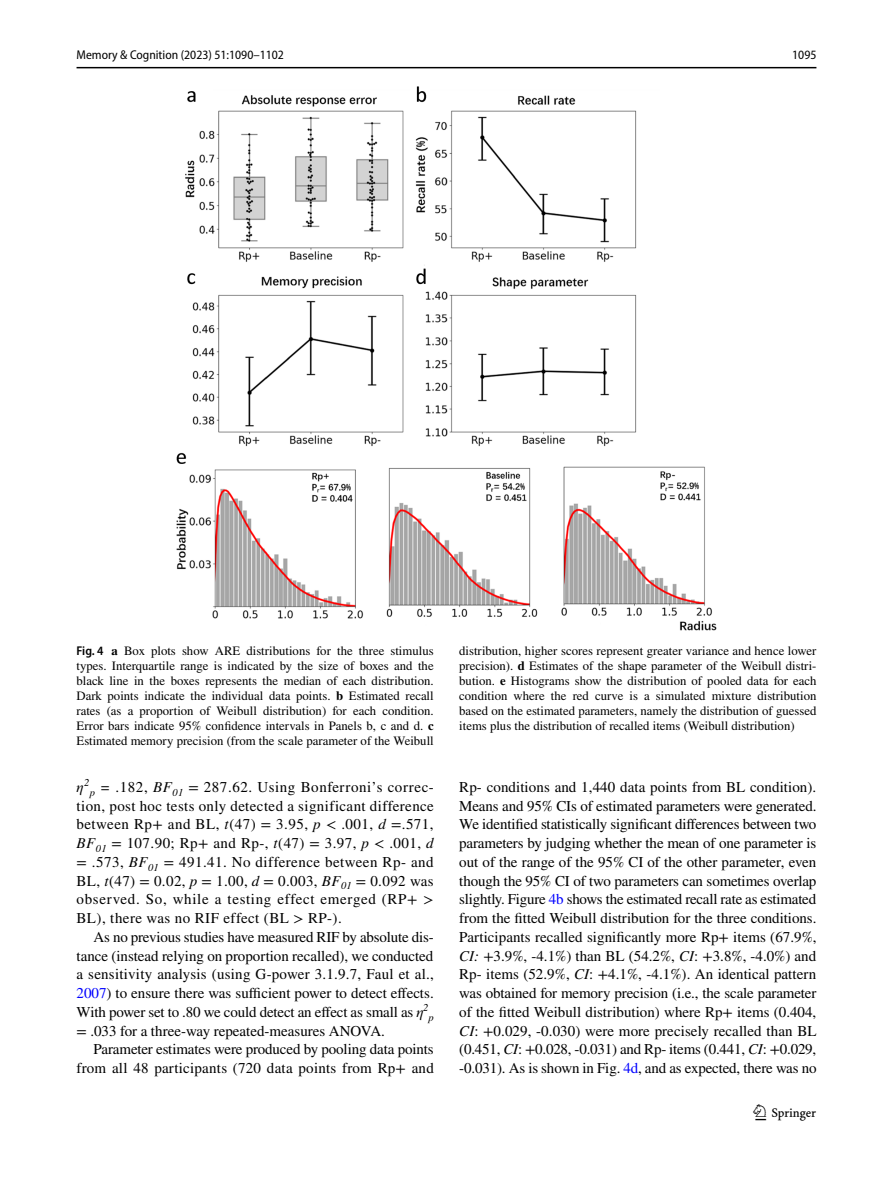
<style>
.page{position:relative;width:893px;height:1187px;background:#fff}
.page>*{position:absolute;margin:0;border:0;box-sizing:border-box;transform-origin:0 0}
.t1{font:22.5px "Springnew Regular 2";color:#000}
.t2{font:15px/18.8px "STIX";letter-spacing:-.01em;color:#000;text-align:justify}
.t3{font:15px "STIX";letter-spacing:.015em;color:#000}
.t4{font:12.75px/15px "STIX";color:#000;text-align:justify}
.t5{font:semi-condensed 12.75px "Myriad Pro";color:#000}
.t6{font:italic 10.5px "STIX";color:#000}
.s1{font-family:"Myriad Pro";font-weight:600;font-stretch:semi-condensed}
.s2{font-weight:700}
.s3{font-style:italic}
.s4{color:#00f}
</style>
<div class="page">
<hr style="left:77px;top:67px;width:739px;height:1px;background:#000">
<img style="left:176px;top:87px;width:540px;height:544px">
<p class="t5" style="left:77px;top:48px;width:209px">Memory &amp; Cognition (2023) 51:1090–1102</p>
<p class="t5" style="left:792px;top:48px;width:26px">1095</p>
<p class="t4" style="left:77px;top:644px;width:359px"><span class="s1">Fig. 4</span> <span class="s2">a</span> Box plots show ARE distributions for the three stimulus types. Interquartile range is indicated by the size of boxes and the black line in the boxes represents the median of each distribution.<br>Dark points indicate the individual data points. <span class="s2">b</span> Estimated recall rates (as a proportion of Weibull distribution) for each condition.<br>Error bars indicate 95% confidence intervals in Panels b, c and d. <span class="s2">c </span>Estimated memory precision (from the scale parameter of the Weibull</p>
<p class="t4" style="left:459px;top:644px;width:359px">distribution, higher scores represent greater variance and hence lower precision). <span class="s2">d</span> Estimates of the shape parameter of the Weibull distri&shy;bution. <span class="s2">e</span> Histograms show the distribution of pooled data for each condition where the red curve is a simulated mixture distribution based on the estimated parameters, namely the distribution of guessed items plus the distribution of recalled items (Weibull distribution)</p>
<p class="t2" style="left:77px;top:778px;width:359px"><span class="s3">η</span><sup>2</sup><sub>p</sub> <span class="s3">=</span> .182, <span class="s3">BF</span><sub>01</sub> = 287.62. Using Bonferroni’s correc&shy;tion, post hoc tests only detected a significant difference between Rp+ and BL, <span class="s3">t</span>(47) = 3.95, <span class="s3">p</span> &lt; .001, <span class="s3">d</span> =.571, <span class="s3">BF</span><sub>01</sub> = 107.90; Rp+ and Rp-, <span class="s3">t</span>(47) = 3.97, <span class="s3">p</span> &lt; .001, <span class="s3">d </span>= .573, <span class="s3">BF</span><sub>01</sub> = 491.41. No difference between Rp- and BL, <span class="s3">t</span>(47) = 0.02, <span class="s3">p</span> = 1.00, <span class="s3">d</span> = 0.003, <span class="s3">BF</span><sub>01</sub> = 0.092 was observed. So, while a testing effect emerged (RP+ &gt; BL), there was no RIF effect (BL &gt; RP-).</p>
<p class="t2" style="left:77px;top:928px;width:359px;text-indent:17px">As no previous studies have measured RIF by absolute dis&shy;tance (instead relying on proportion recalled), we conducted a sensitivity analysis (using G-power 3.1.9.7, Faul et al., <span class="s4">2007</span>) to ensure there was sufficient power to detect effects.<br>With power set to .80 we could detect an effect as small as <span class="s3">η</span><sup>2</sup></p>
<p class="t6" style="left:428px;top:1009px;width:7px">p</p>
<p class="t2" style="left:77px;top:1022px;width:310px">= .033 for a three-way repeated-measures ANOVA.</p>
<p class="t2" style="left:94px;top:1040px;width:342px">Parameter estimates were produced by pooling data points</p>
<p class="t3" style="left:77px;top:1057px;width:359px">from all 48 participants (720 data points from Rp+ and</p>
<p class="t2" style="left:459px;top:778px;width:359px">Rp- conditions and 1,440 data points from BL condition).<br>Means and 95% CIs of estimated parameters were generated.<br>We identified statistically significant differences between two parameters by judging whether the mean of one parameter is out of the range of the 95% CI of the other parameter, even though the 95% CI of two parameters can sometimes overlap slightly. Figure <span class="s4">4b</span> shows the estimated recall rate as estimated from the fitted Weibull distribution for the three conditions.<br>Participants recalled significantly more Rp+ items (67.9%, <span class="s3">CI:</span> +3.9%, -4.1%) than BL (54.2%, <span class="s3">CI</span>: +3.8%, -4.0%) and Rp- items (52.9%, <span class="s3">CI</span>: +4.1%, -4.1%). An identical pattern was obtained for memory precision (i.e., the scale parameter of the fitted Weibull distribution) where Rp+ items (0.404, <span class="s3">CI</span>: +0.029, -0.030) were more precisely recalled than BL (0.451, <span class="s3">CI</span>: +0.028, -0.031) and Rp- items (0.441, <span class="s3">CI</span>: +0.029, -0.031). As is shown in Fig. <span class="s4">4d</span>, and as expected, there was no</p>
<h1 class="t1" style="left:755px;top:1104px;width:62px">1 3</h1>
</div>
